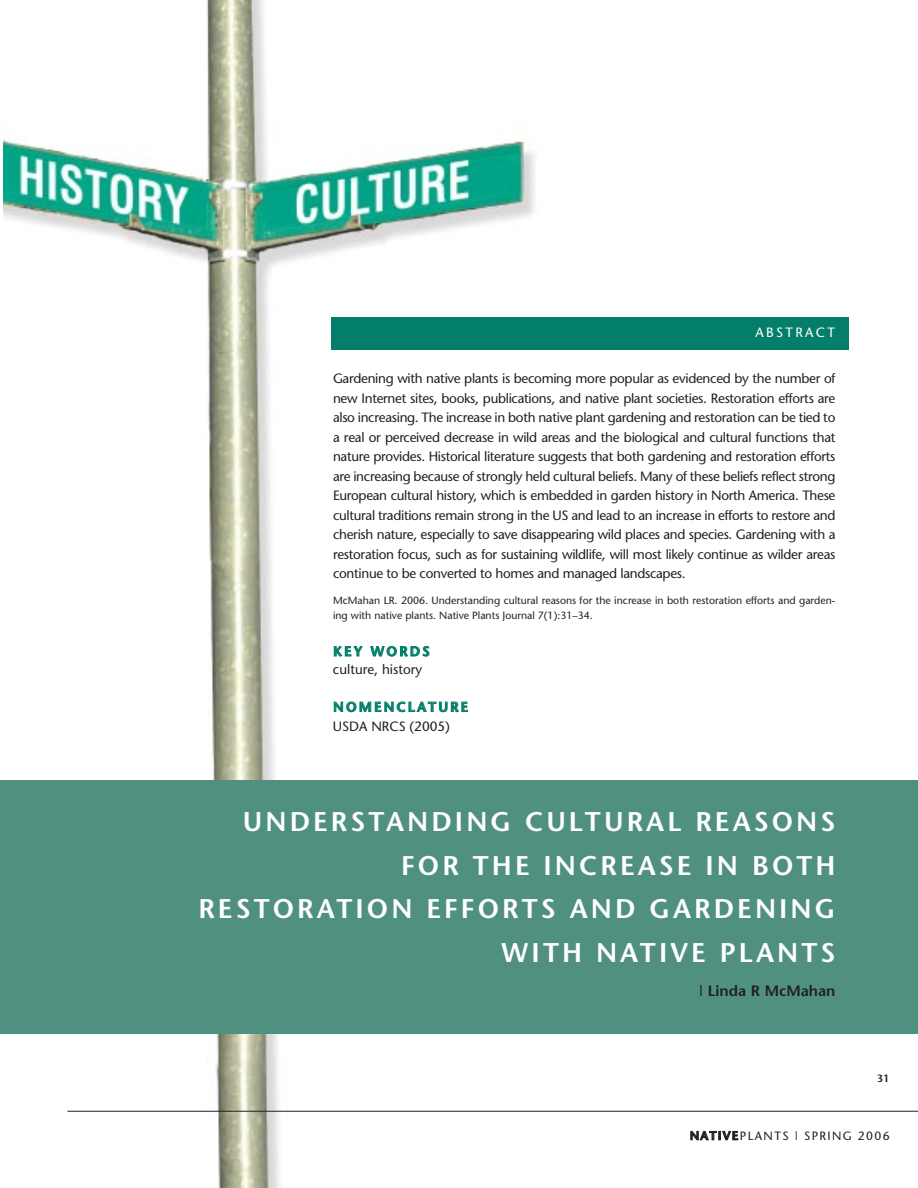
<style>
.page{position:relative;width:918px;height:1188px;background:#fff}
.page>*{position:absolute;margin:0;border:0;box-sizing:border-box;transform-origin:0 0}
.t1{font:600 27px/43.5px "Stone Sans";letter-spacing:.115em;color:#fff;text-align:right}
.t2{font:600 15px "Stone Sans";color:#231f20}
.t3{font:13.5px/19.5px "Stone Sans";letter-spacing:-.025em;color:#231f20;text-align:justify}
.t4{font:13.5px "Stone Sans";color:#231f20}
.t5{font:600 13.5px "Stone Sans";letter-spacing:.17em;color:#037e6b}
.t6{font:13.5px "Stone Sans";letter-spacing:.17em;color:#fff}
.t7{font:12px "Stone Sans";letter-spacing:.115em;color:#231f20}
.t8{font:10.5px/15px "Stone Sans";color:#231f20}
.t9{font:600 10.5px "Stone Sans";color:#231f20}
.s1{font-weight:600}
</style>
<div class="page">
<img style="left:3px;top:0;width:577px;height:1188px">
<hr style="left:68px;top:1111px;width:850px;height:1px;background:#231f20">
<div style="left:0;top:781px;width:918px;height:253px;background:#509081"></div>
<div style="left:332px;top:317px;width:517px;height:33px;background:#037e6b"></div>
<p class="t6" style="left:756px;top:327px;width:81px">ABSTRACT</p>
<p class="t3" style="left:333px;top:370px;width:504px">Gardening with native plants is becoming more popular as evidenced by the number of new Internet sites, books, publications, and native plant societies. Restoration efforts are also increasing. The increase in both native plant gardening and restoration can be tied to a real or perceived decrease in wild areas and the biological and cultural functions that nature provides. Historical literature suggests that both gardening and restoration efforts are increasing because of strongly held cultural beliefs. Many of these beliefs reflect strong European cultural history, which is embedded in garden history in North America. These cultural traditions remain strong in the US and lead to an increase in efforts to restore and cherish nature, especially to save disappearing wild places and species. Gardening with a restoration focus, such as for sustaining wildlife, will most likely continue as wilder areas continue to be converted to homes and managed landscapes.</p>
<p class="t8" style="left:333px;top:594px;width:504px">McMahan LR. 2006. Understanding cultural reasons for the increase in both restoration efforts and garden&shy;ing with native plants. Native Plants Journal 7(1):31–34.</p>
<p class="t5" style="left:333px;top:646px;width:98px">KEY WORDS</p>
<p class="t4" style="left:333px;top:664px;width:91px">culture, history</p>
<p class="t5" style="left:333px;top:702px;width:136px">NOMENCLATURE</p>
<p class="t4" style="left:333px;top:721px;width:119px">USDA NRCS (2005)</p>
<h1 class="t1" style="left:198px;top:803px;width:639px">UNDERSTANDING CULTURAL REASONS<br>FOR THE INCREASE IN BOTH<br>RESTORATION EFFORTS AND GARDENING<br>WITH NATIVE PLANTS</h1>
<p class="t2" style="left:699px;top:985px;width:138px">| Linda R McMahan</p>
<p class="t9" style="left:877px;top:1074px;width:14px">31</p>
<p class="t7" style="left:690px;top:1131px;width:201px"><span class="s1">NATIVE</span>PLANTS | SPRING 2006</p>
</div>
